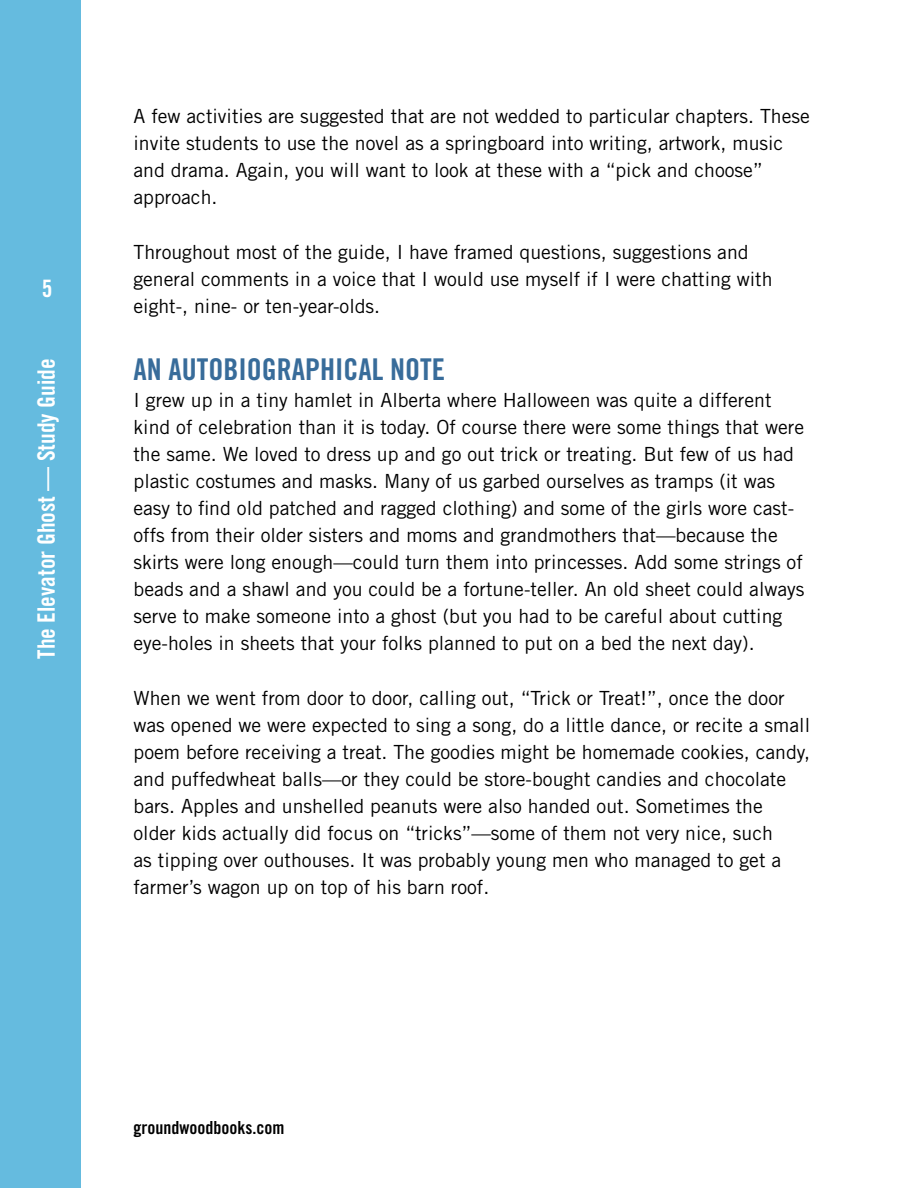
<style>
.page{position:relative;width:918px;height:1188px;background:#fff}
.page>*{position:absolute;margin:0;border:0;box-sizing:border-box;transform-origin:0 0}
.B-head{font:30px "Trade Gothic Bold Cond Twenty";color:#386c9a}
.t1{font:24px "Trade Gothic Bold Cond Twenty";color:#fff}
.Para{font:19.5px/27px "Trade Gothic";color:#000}
.Para_no_space{font:19.5px/27px "Trade Gothic";color:#000}
.t2{font:18px "Trade Gothic Bold Cond Twenty";color:#000}
</style>
<div class="page">
<div style="left:0;top:0;width:81px;height:1188px;background:#65bbdf"></div>
<p class="t1" style="left:42px;top:274px;width:12px">5</p>
<p class="t1" style="left:32px;top:659px;width:301px;rotate:-90deg">The Elevator Ghost — Study Guide</p>
<p class="Para" style="left:133px;top:102px;width:678px">A few activities are suggested that are not wedded to particular chapters. These invite students to use the novel as a springboard into writing, artwork, music and drama. Again, you will want to look at these with a “pick and choose” approach.</p>
<p class="Para" style="left:133px;top:239px;width:641px">Throughout most of the guide, I have framed questions, suggestions and general comments in a voice that I would use myself if I were chatting with eight-, nine- or ten-year-olds.</p>
<p class="B-head" style="left:133px;top:351px;width:313px">AN AUTOBIOGRAPHICAL NOTE</p>
<p class="Para_no_space" style="left:133px;top:386px;width:673px">I grew up in a tiny hamlet in Alberta where Halloween was quite a different kind of celebration than it is today. Of course there were some things that were the same. We loved to dress up and go out trick or treating. But few of us had plastic costumes and masks. Many of us garbed ourselves as tramps (it was easy to find old patched and ragged clothing) and some of the girls wore cast&shy;offs from their older sisters and moms and grandmothers that—because the skirts were long enough—could turn them into princesses. Add some strings of beads and a shawl and you could be a fortune-teller. An old sheet could always serve to make someone into a ghost (but you had to be careful about cutting eye-holes in sheets that your folks planned to put on a bed the next day).</p>
<p class="Para" style="left:133px;top:684px;width:678px">When we went from door to door, calling out, “Trick or Treat!”, once the door was opened we were expected to sing a song, do a little dance, or recite a small poem before receiving a treat. The goodies might be homemade cookies, candy, and puffedwheat balls—or they could be store-bought candies and chocolate bars. Apples and unshelled peanuts were also handed out. Sometimes the<br>older kids actually did focus on “tricks”—some of them not very nice, such<br>as tipping over outhouses. It was probably young men who managed to get a farmer’s wagon up on top of his barn roof.</p>
<p class="t2" style="left:133px;top:1117px;width:152px">groundwoodbooks.com</p>
</div>
